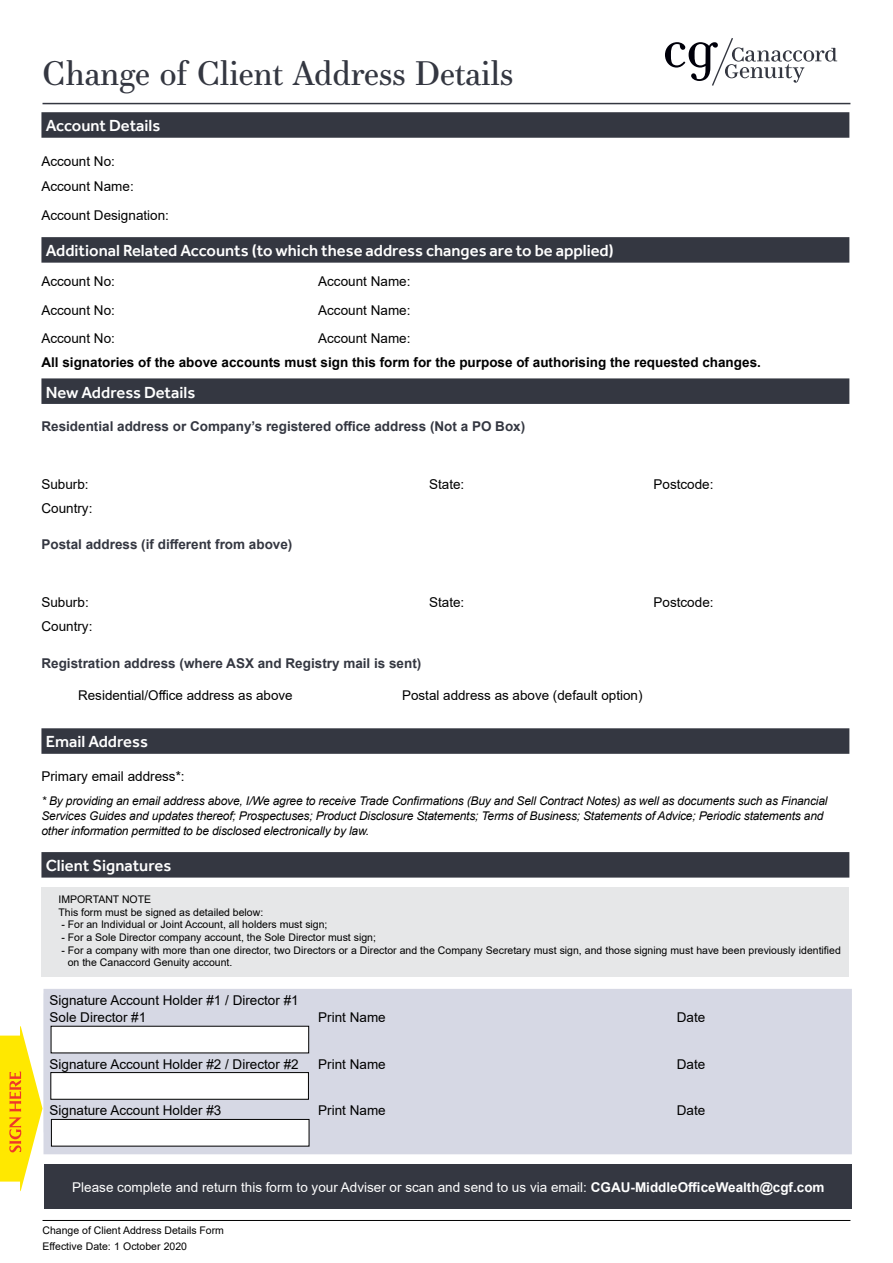
<style>
.page{position:relative;width:893px;height:1263px;background:#fff}
.page>*{position:absolute;margin:0;border:0;box-sizing:border-box;transform-origin:0 0}
.t1{font:33px "Essonnes Text";letter-spacing:-.015em;color:#343741}
.t2{font:500 16.5px "Effra";color:#fff}
.t3{font:13.5px/25.7px "Arial";color:#000}
.t4{font:700 13.5px "Arial";color:#343741}
.t5{font:13.5px "Arial";color:#fff}
.t6{font:700 13.5px "Arial";color:#000}
.t7{font:13.35px "Arial";color:#000}
.t8{font:italic 12px/15px "Arial";letter-spacing:-.015em;color:#000}
.t9{font:10.5px/12.6px "Arial";color:#000}
.s1{font-weight:700}
</style>
<div class="page">
<hr style="left:43px;top:1220px;width:807px;height:1px;background:#000">
<div style="left:41px;top:112px;width:808px;height:26px;background:#343741"></div>
<div style="left:41px;top:237px;width:808px;height:26px;background:#343741"></div>
<div style="left:41px;top:378px;width:808px;height:26px;background:#343741"></div>
<div style="left:41px;top:728px;width:808px;height:26px;background:#343741"></div>
<div style="left:41px;top:852px;width:808px;height:25px;background:#343741"></div>
<svg style="left:665px;top:38px;width:172px;height:48px"></svg>
<hr style="left:43px;top:103px;width:807px;height:1px;background:#343741">
<div style="left:41px;top:887px;width:808px;height:89px;background:#e6e7e8"></div>
<div style="left:44px;top:989px;width:808px;height:165px;background:#d6d8e4"></div>
<div style="left:51px;top:1026px;width:258px;height:27px;background:#fff"></div>
<div style="left:51px;top:1072px;width:257px;height:27px;background:#fff"></div>
<div style="left:51px;top:1072px;width:258px;height:27px;border:1px solid #000"></div>
<div style="left:51px;top:1119px;width:258px;height:27px;background:#fff"></div>
<div style="left:51px;top:1119px;width:258px;height:27px;border:1px solid #000"></div>
<svg style="left:0;top:1026px;width:43px;height:166px"></svg>
<div style="left:44px;top:1164px;width:808px;height:45px;background:#343741"></div>
<h1 class="t1" style="left:43px;top:50px;width:473px">Change of Client Address Details</h1>
<h2 class="t2" style="left:46px;top:116px;width:116px">Account Details</h2>
<p class="t3" style="left:41px;top:148px;width:94px">Account No:<br>Account Name:</p>
<p class="t3" style="left:41px;top:202px;width:129px">Account Designation:</p>
<h2 class="t2" style="left:46px;top:241px;width:569px">Additional Related Accounts (to which these address changes are to be applied)</h2>
<p class="t3" style="left:41px;top:268px;width:75px">Account No:</p>
<p class="t3" style="left:318px;top:268px;width:94px">Account Name:</p>
<p class="t3" style="left:41px;top:297px;width:75px">Account No:</p>
<p class="t3" style="left:318px;top:297px;width:94px">Account Name:</p>
<p class="t3" style="left:41px;top:326px;width:75px">Account No:</p>
<p class="t3" style="left:318px;top:326px;width:94px">Account Name:</p>
<p class="t6" style="left:41px;top:353px;width:721px">All signatories of the above accounts must sign this form for the purpose of authorising the requested changes.</p>
<h2 class="t2" style="left:46px;top:382px;width:151px">New Address Details</h2>
<p class="t4" style="left:41px;top:417px;width:485px">Residential address or Company’s registered office address (Not a PO Box)</p>
<p class="t3" style="left:41px;top:471px;width:49px">Suburb:</p>
<p class="t3" style="left:429px;top:471px;width:37px">State:</p>
<p class="t3" style="left:653px;top:471px;width:62px">Postcode:</p>
<p class="t3" style="left:41px;top:495px;width:53px">Country:</p>
<p class="t4" style="left:41px;top:534px;width:252px">Postal address (if different from above)</p>
<p class="t3" style="left:41px;top:589px;width:49px">Suburb:</p>
<p class="t3" style="left:429px;top:589px;width:37px">State:</p>
<p class="t3" style="left:653px;top:589px;width:62px">Postcode:</p>
<p class="t3" style="left:41px;top:613px;width:53px">Country:</p>
<p class="t4" style="left:41px;top:654px;width:381px">Registration address (where ASX and Registry mail is sent)</p>
<p class="t7" style="left:78px;top:686px;width:216px">Residential/Office address as above</p>
<p class="t7" style="left:402px;top:686px;width:242px">Postal address as above (default option)</p>
<h2 class="t2" style="left:46px;top:732px;width:104px">Email Address</h2>
<p class="t3" style="left:41px;top:763px;width:145px">Primary email address*:</p>
<p class="t8" style="left:41px;top:793px;width:788px">* By providing an email address above, I/We agree to receive Trade Confirmations (Buy and Sell Contract Notes) as well as documents such as Financial<br>Services Guides and updates thereof; Prospectuses; Product Disclosure Statements; Terms of Business; Statements of Advice; Periodic statements and other information permitted to be disclosed electronically by law.</p>
<h2 class="t2" style="left:46px;top:856px;width:127px">Client Signatures</h2>
<p class="t9" style="left:58px;top:893px;width:206px">IMPORTANT NOTE<br>This form must be signed as detailed below:</p>
<p class="t9" style="left:61px;top:918px;width:268px">- For an Individual or Joint Account, all holders must sign;</p>
<p class="t9" style="left:61px;top:931px;width:316px">- For a Sole Director company account, the Sole Director must sign;</p>
<p class="t9" style="left:68px;top:943px;width:775px;text-indent:-6px">- For a company with more than one director, two Directors or a Director and the Company Secretary must sign, and those signing must have been previously identified on the Canaccord Genuity account.</p>
<p class="t3" style="left:50px;top:991px;width:251px;line-height:17.7px">Signature Account Holder #1 / Director #1<br>Sole Director #1</p>
<p class="t3" style="left:318px;top:1005px;width:69px">Print Name</p>
<p class="t3" style="left:677px;top:1005px;width:30px">Date</p>
<p class="t3" style="left:50px;top:1051px;width:251px">Signature Account Holder #2 / Director #2</p>
<p class="t3" style="left:318px;top:1051px;width:69px">Print Name</p>
<p class="t3" style="left:677px;top:1051px;width:30px">Date</p>
<p class="t3" style="left:50px;top:1097px;width:173px">Signature Account Holder #3</p>
<p class="t3" style="left:318px;top:1097px;width:69px">Print Name</p>
<p class="t3" style="left:677px;top:1097px;width:30px">Date</p>
<p class="t5" style="left:72px;top:1177px;width:754px">Please complete and return this form to your Adviser or scan and send to us via email: <span class="s1">CGAU-MiddleOfficeWealth@cgf.com</span></p>
<p class="t9" style="left:43px;top:1224px;width:183px">Change of Client Address Details Form</p>
<p class="t9" style="left:43px;top:1240px;width:146px">Effective Date: 1 October 2020</p>
</div>
